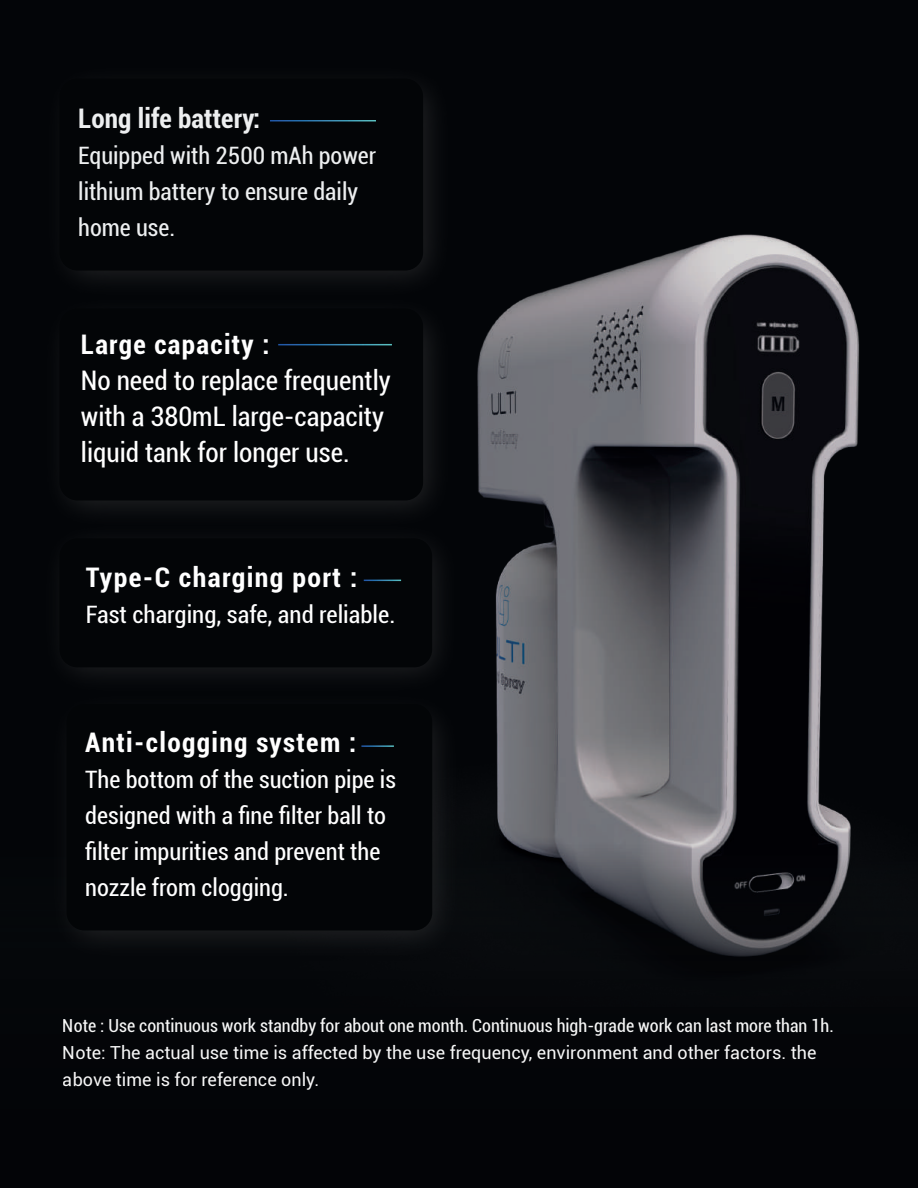
<style>
.page{position:relative;width:918px;height:1188px;background:#030508}
.page>*{position:absolute;margin:0;border:0;box-sizing:border-box;transform-origin:0 0}
.t1{font:condensed 27px/36px "Roboto";color:#fff}
.t2{font:700 condensed 27px "Roboto";letter-spacing:.05em;color:#fff}
.t3{font:700 condensed 27px "Roboto";letter-spacing:.005em;color:#edeff0}
.t4{font:condensed 24px/36px "Roboto";color:#fff}
.t5{font:condensed 24px/36px "Roboto";color:#edeff0}
.t6{font:18px/27px "Roboto";color:#fff}
.t7{font:condensed 18px "Roboto";color:#fff}
</style>
<div class="page">
<img style="left:482px;top:234px;width:377px;height:586px">
<svg style="left:497px;top:820px;width:354px;height:137px"></svg>
<div style="left:418px;top:96px;width:14px;height:170px;background:#111315"></div>
<div style="left:59px;top:79px;width:364px;height:192px;background:#030507;border-radius:18px"></div>
<hr style="left:270px;top:120px;width:106px;height:2px;background:#fff">
<img style="left:77px;top:266px;width:405px;height:226px">
<div style="left:59px;top:308px;width:364px;height:193px;background:#030507;border-radius:18px"></div>
<svg style="left:278px;top:345px;width:114px;height:1px"></svg>
<hr style="left:278px;top:344px;width:114px;height:1px;background:#fff">
<img style="left:72px;top:492px;width:416px;height:170px">
<div style="left:59px;top:538px;width:373px;height:129px;background:#030507;border-radius:18px"></div>
<hr style="left:364px;top:580px;width:37px;height:1px;background:#fff">
<img style="left:76px;top:662px;width:413px;height:282px">
<div style="left:66px;top:704px;width:366px;height:226px;background:#030507;border-radius:18px"></div>
<hr style="left:361px;top:745px;width:33px;height:2px;background:#fff">
<p class="t3" style="left:78px;top:99px;width:184px">Long life battery:</p>
<p class="t5" style="left:78px;top:136px;width:300px">Equipped with 2500 mAh power lithium battery to ensure daily home use.</p>
<p class="t2" style="left:81px;top:325px;width:190px">Large capacity :</p>
<p class="t1" style="left:81px;top:361px;width:311px">No need to replace frequently with a 380mL large-capacity liquid tank for longer use.</p>
<p class="t2" style="left:86px;top:558px;width:273px">Type-C charging port :</p>
<p class="t4" style="left:86px;top:596px;width:311px">Fast charging, safe, and reliable.</p>
<p class="t2" style="left:85px;top:724px;width:272px">Anti-clogging system :</p>
<p class="t4" style="left:85px;top:761px;width:312px">The bottom of the suction pipe is designed with a fine filter ball to filter impurities and prevent the nozzle from clogging.</p>
<p class="t7" style="left:63px;top:1013px;width:772px">Note : Use continuous work standby for about one month. Continuous high-grade work can last more than 1h.</p>
<p class="t6" style="left:63px;top:1038px;width:755px">Note: The actual use time is affected by the use frequency, environment and other factors. the above time is for reference only.</p>
</div>
